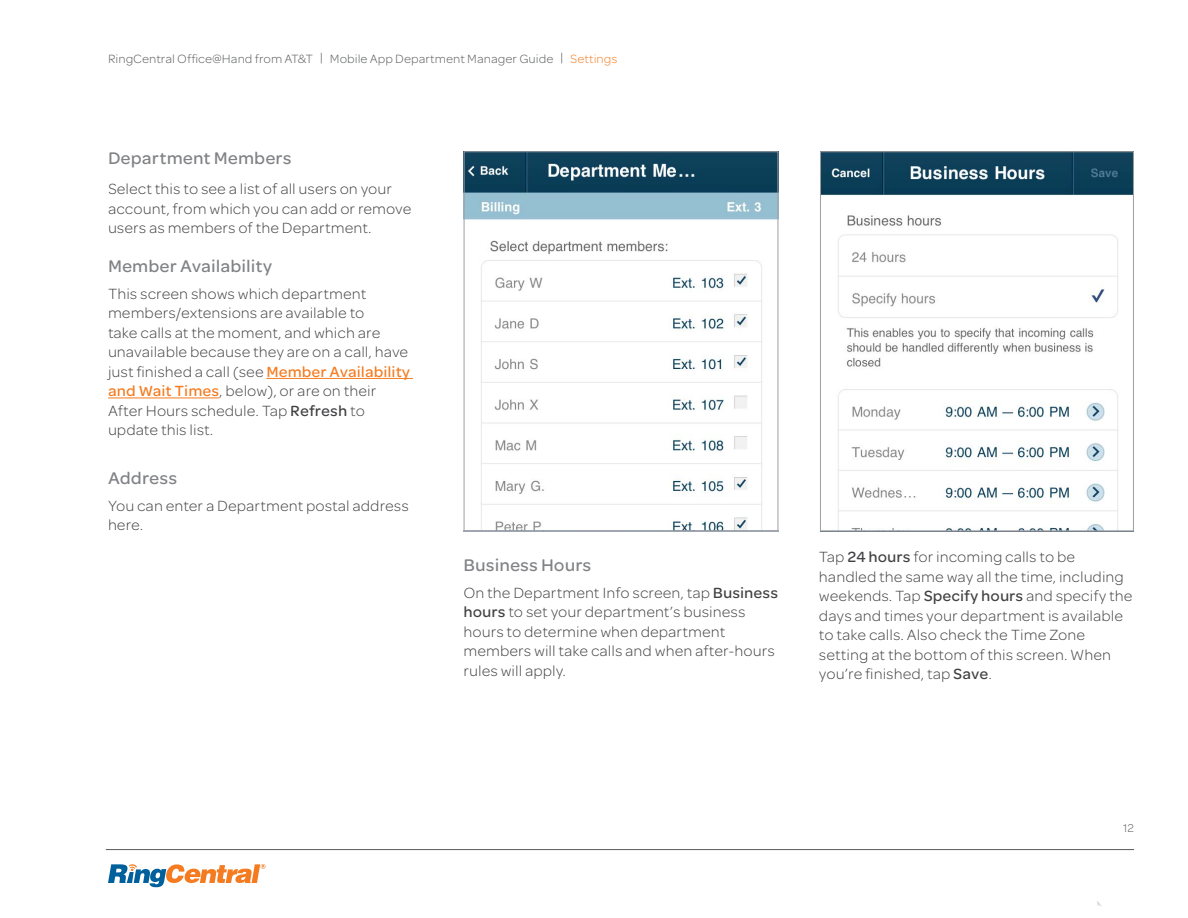
<style>
.page{position:relative;width:1188px;height:918px;background:#fff}
.page>*{position:absolute;margin:0;border:0;box-sizing:border-box;transform-origin:0 0}
.t1{font:500 18px "Omnes ATT";color:#808285}
.t2{font:300 15.75px/19.5px "Omnes ATT";color:#414042}
.t3{font:300 12.75px "Omnes ATT";color:#58595b}
.t4{font:300 12px "Omnes ATT";color:#58595b}
.s1{color:#f47b20}
.s2{font-weight:500;color:#f47b20}
.s3{font-weight:500}
</style>
<div class="page">
<svg style="left:1097px;top:901px;width:5px;height:5px"></svg>
<hr style="left:106px;top:849px;width:1028px;height:1px;background:#58595b">
<svg style="left:108px;top:864px;width:158px;height:23px"></svg>
<hr style="left:267px;top:378px;width:146px;height:1px;background:#f47b20">
<hr style="left:108px;top:398px;width:111px;height:1px;background:#f47b20">
<img style="left:466px;top:153px;width:310px;height:376px">
<div style="left:464px;top:151px;width:314px;height:380px;border:1px solid #9d9fa2"></div>
<img style="left:822px;top:153px;width:310px;height:376px">
<div style="left:820px;top:151px;width:314px;height:380px;border:1px solid #9d9fa2"></div>
<p class="t3" style="left:108px;top:50px;width:511px">RingCentral Office@Hand from AT&amp;T | Mobile App Department Manager Guide | <span class="s1">Settings</span></p>
<p class="t1" style="left:108px;top:145px;width:185px">Department Members</p>
<p class="t2" style="left:108px;top:179px;width:305px">Select this to see a list of all users on your account, from which you can add or remove users as members of the Department.</p>
<p class="t1" style="left:108px;top:253px;width:166px">Member Availability</p>
<p class="t2" style="left:108px;top:283px;width:304px">This screen shows which department members/extensions are available to<br>take calls at the moment, and which are unavailable because they are on a call, have just finished a call (see <span class="s2">Member Availability and Wait Times</span>, below), or are on their After Hours schedule. Tap <span class="s3">Refresh</span> to update this list.</p>
<p class="t1" style="left:108px;top:465px;width:71px">Address</p>
<p class="t2" style="left:108px;top:495px;width:302px">You can enter a Department postal address here.</p>
<p class="t1" style="left:464px;top:552px;width:130px">Business Hours</p>
<p class="t2" style="left:464px;top:582px;width:316px">On the Department Info screen, tap <span class="s3">Business hours</span> to set your department’s business hours to determine when department members will take calls and when after-hours rules will apply.</p>
<p class="t2" style="left:819px;top:547px;width:315px">Tap <span class="s3">24 hours</span> for incoming calls to be handled the same way all the time, including weekends. Tap <span class="s3">Specify hours</span> and specify the days and times your department is available to take calls. Also check the Time Zone setting at the bottom of this screen. When you’re finished, tap <span class="s3">Save</span>.</p>
<p class="t4" style="left:1123px;top:820px;width:12px">12</p>
</div>
